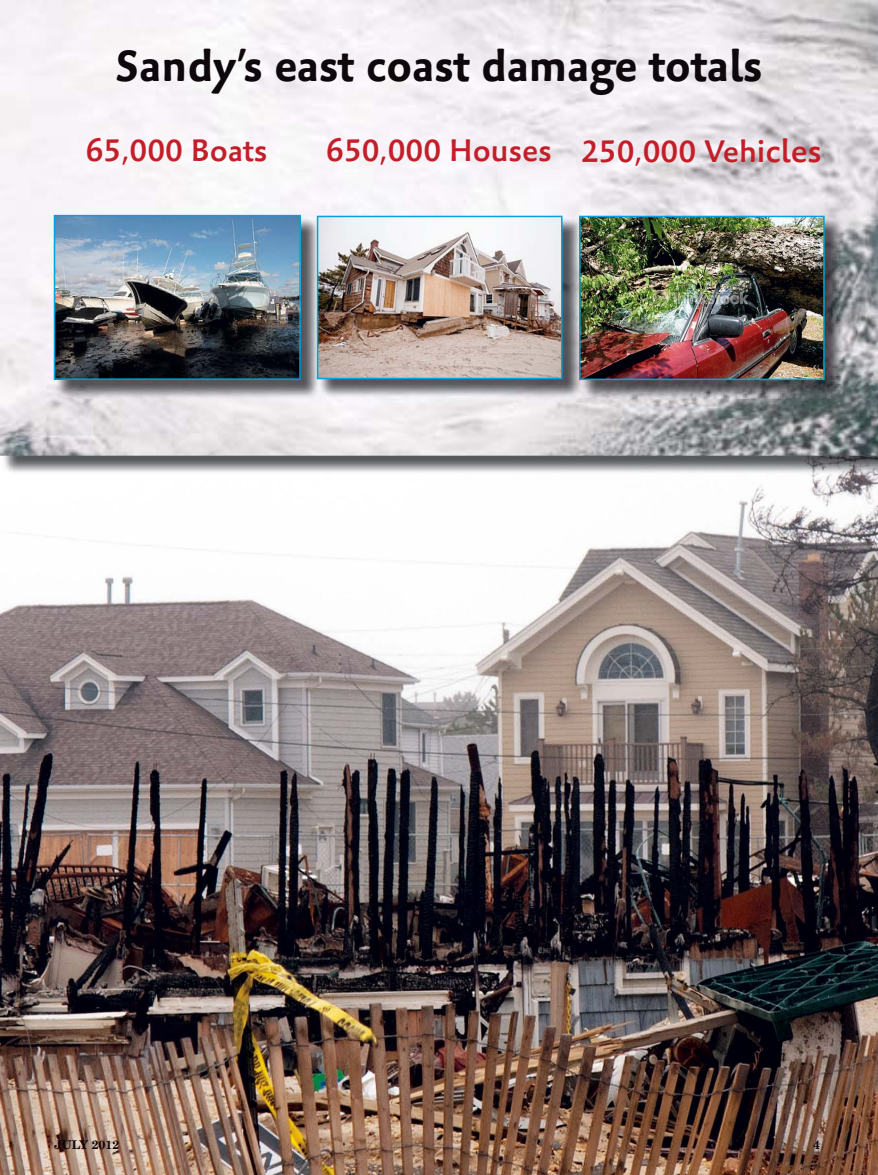
<style>
.page{position:relative;width:878px;height:1175px;background:#fff}
.page>*{position:absolute;margin:0;border:0;box-sizing:border-box;transform-origin:0 0}
.t1{font:700 45px "Palatino Sans Com";color:#0e080c}
.t2{font:500 31.5px "Palatino Sans Com";color:#c41e28}
.t3{font:700 12px "New Century Schlbk";color:#0e080c}
.s1{font-size:33px}
</style>
<div class="page">
<img style="left:0;top:455px;width:878px;height:719px">
<img style="left:2px;top:455px;width:876px;height:19px">
<img style="left:0;top:0;width:878px;height:455px">
<img style="left:56px;top:217px;width:787px;height:182px">
<img style="left:54px;top:215px;width:247px;height:165px">
<img style="left:317px;top:216px;width:245px;height:163px">
<img style="left:579px;top:216px;width:245px;height:164px">
<h1 class="t1" style="left:115px;top:38px;width:649px">Sandy’s east coast damage totals</h1>
<p class="t2" style="left:86px;top:130px;width:183px">65,000 Boats</p>
<p class="t2" style="left:326px;top:130px;width:497px">650,000 Houses 250,000 Vehi<span class="s1">cles</span></p>
<p class="t3" style="left:54px;top:1137px;width:67px">JULY 2012</p>
<p class="t3" style="left:813px;top:1137px;width:8px">4</p>
</div>
